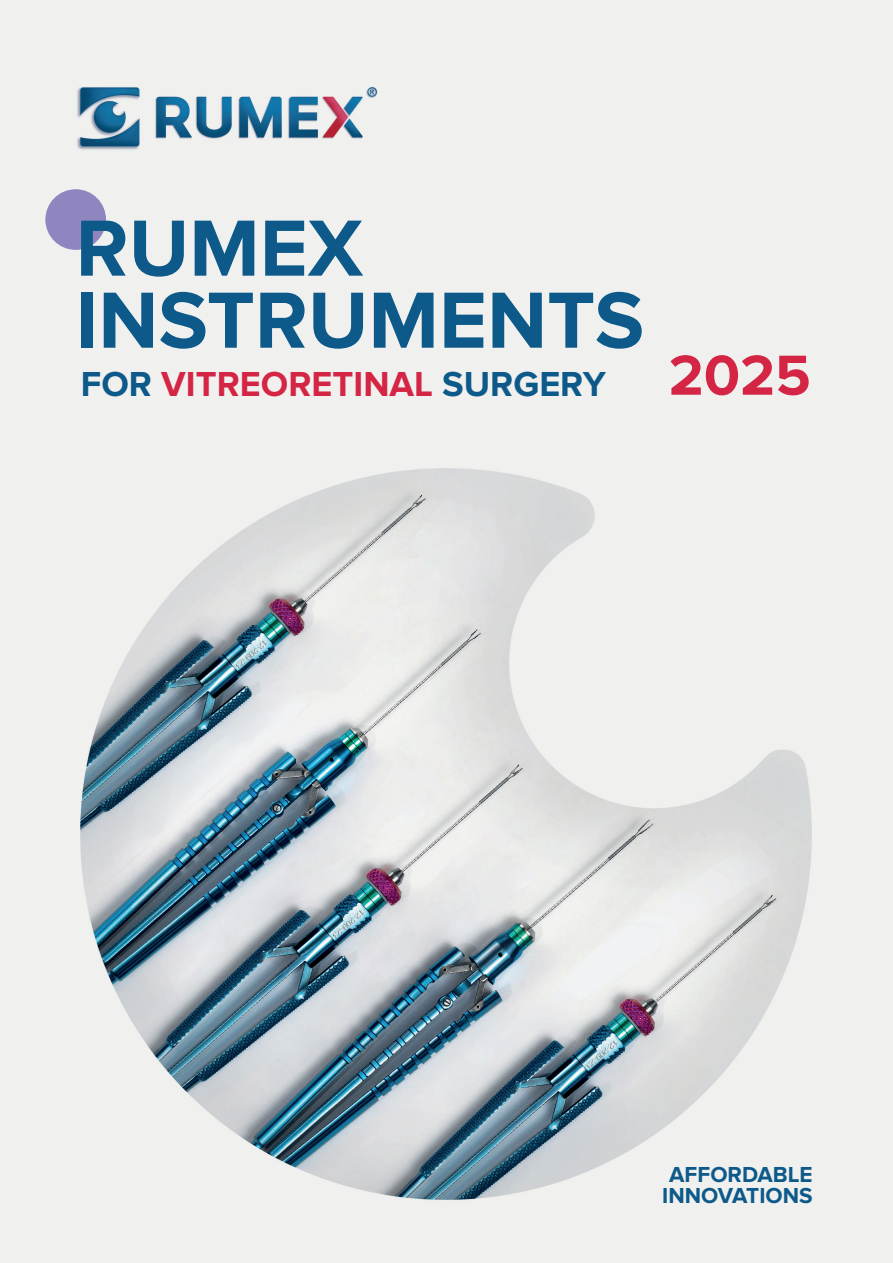
<style>
.page{position:relative;width:893px;height:1263px;background:#fff}
.page>*{position:absolute;margin:0;border:0;box-sizing:border-box;transform-origin:0 0}
.t1{font:700 82.5px/72px "Proxima Nova";color:#0d5a8a}
.t2{font:700 36px "Proxima Nova";color:#d42544}
.t3{font:700 22.5px/21px "Proxima Nova";color:#0d5a8a;text-align:center}
.s1{color:#0d5a8a}
.s2{font-size:58.5px}
</style>
<div class="page">
<img style="left:0;top:0;width:893px;height:1263px">
<img style="left:60px;top:40px;width:332px;height:154px">
<div style="left:45px;top:189px;width:61px;height:61px;background:#9086bf;border-radius:50%"></div>
<h1 class="t1" style="left:76px;top:214px;width:570px">RUMEX<br>INSTRUMENTS</h1>
<p class="t2" style="left:81px;top:363px;width:731px"><span class="s1">FOR</span> VITREORETINAL <span class="s1">SURGERY</span> <span class="s2">2025</span></p>
<p class="t3" style="left:662px;top:1164px;width:152px">AFFORDABLE<br>INNOVATIONS</p>
</div>
